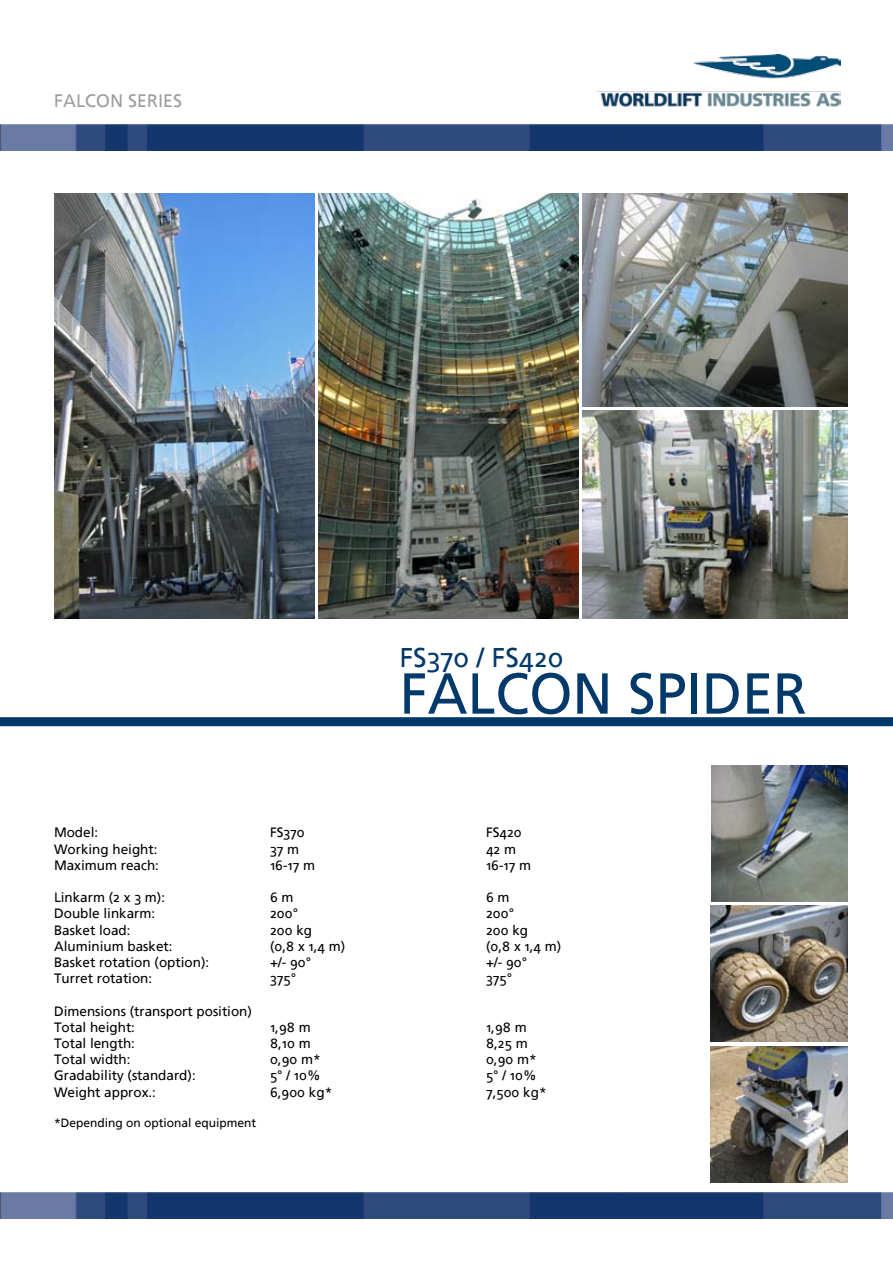
<style>
.page{position:relative;width:893px;height:1263px;background:#fff}
.page>*{position:absolute;margin:0;border:0;box-sizing:border-box;transform-origin:0 0}
.t1{font:57.75px "Frutiger Linotype";color:#01396a;scale:.96 1}
.t2{font:27px "Frutiger Linotype";color:#01396a}
.t3{font:18px "Frutiger Linotype";color:#9c9d9f}
.t4{font:13.5px/16.2px "Frutiger Linotype";color:#000}
.t5{font:12px "Frutiger Linotype";color:#000}
</style>
<div class="page">
<img style="left:0;top:125px;width:893px;height:25px">
<img style="left:0;top:1192px;width:893px;height:26px">
<img style="left:596px;top:54px;width:244px;height:53px">
<div style="left:0;top:717px;width:893px;height:9px;background:#00386a"></div>
<img style="left:319px;top:193px;width:259px;height:426px">
<img style="left:711px;top:906px;width:136px;height:136px">
<img style="left:711px;top:765px;width:136px;height:136px">
<img style="left:711px;top:1046px;width:136px;height:136px">
<img style="left:54px;top:193px;width:261px;height:426px">
<img style="left:583px;top:193px;width:264px;height:213px">
<img style="left:583px;top:410px;width:264px;height:209px">
<h3 class="t3" style="left:54px;top:89px;width:130px">FALCON SERIES</h3>
<h2 class="t2" style="left:400px;top:641px;width:165px">FS370 / FS420</h2>
<h1 class="t1" style="left:400px;top:659px;width:426px">FALCON SPIDER</h1>
<p class="t4" style="left:54px;top:824px;width:46px">Model:</p>
<p class="t4" style="left:270px;top:824px;width:36px">FS370</p>
<p class="t4" style="left:486px;top:824px;width:37px">FS420</p>
<p class="t4" style="left:54px;top:841px;width:105px">Working height:</p>
<p class="t4" style="left:270px;top:841px;width:31px">37 m</p>
<p class="t4" style="left:486px;top:841px;width:32px">42 m</p>
<p class="t4" style="left:54px;top:857px;width:107px">Maximum reach:</p>
<p class="t4" style="left:270px;top:857px;width:47px">16-17 m</p>
<p class="t4" style="left:486px;top:857px;width:47px">16-17 m</p>
<p class="t4" style="left:54px;top:889px;width:113px">Linkarm (2 x 3 m):</p>
<p class="t4" style="left:270px;top:889px;width:25px">6 m</p>
<p class="t4" style="left:486px;top:889px;width:25px">6 m</p>
<p class="t4" style="left:54px;top:905px;width:103px">Double linkarm:</p>
<p class="t4" style="left:270px;top:905px;width:30px">200°</p>
<p class="t4" style="left:486px;top:905px;width:30px">200°</p>
<p class="t4" style="left:54px;top:922px;width:78px">Basket load:</p>
<p class="t4" style="left:270px;top:922px;width:44px">200 kg</p>
<p class="t4" style="left:486px;top:922px;width:44px">200 kg</p>
<p class="t4" style="left:54px;top:938px;width:120px">Aluminium basket:</p>
<p class="t4" style="left:270px;top:938px;width:77px">(0,8 x 1,4 m)</p>
<p class="t4" style="left:486px;top:938px;width:77px">(0,8 x 1,4 m)</p>
<p class="t4" style="left:54px;top:954px;width:157px">Basket rotation (option):</p>
<p class="t4" style="left:270px;top:954px;width:43px">+/- 90°</p>
<p class="t4" style="left:486px;top:954px;width:43px">+/- 90°</p>
<p class="t4" style="left:54px;top:970px;width:100px">Turret rotation:</p>
<p class="t4" style="left:270px;top:970px;width:28px">375°</p>
<p class="t4" style="left:486px;top:970px;width:28px">375°</p>
<p class="t4" style="left:54px;top:1003px;width:200px">Dimensions (transport position)<br>Total height:</p>
<p class="t4" style="left:270px;top:1019px;width:42px">1,98 m</p>
<p class="t4" style="left:486px;top:1019px;width:42px">1,98 m</p>
<p class="t4" style="left:54px;top:1035px;width:83px">Total length:</p>
<p class="t4" style="left:270px;top:1035px;width:42px">8,10 m</p>
<p class="t4" style="left:486px;top:1035px;width:43px">8,25 m</p>
<p class="t4" style="left:54px;top:1051px;width:78px">Total width:</p>
<p class="t4" style="left:270px;top:1051px;width:52px">0,90 m*</p>
<p class="t4" style="left:486px;top:1051px;width:52px">0,90 m*</p>
<p class="t4" style="left:54px;top:1067px;width:143px">Gradability (standard):</p>
<p class="t4" style="left:270px;top:1067px;width:52px">5° / 10%</p>
<p class="t4" style="left:486px;top:1067px;width:52px">5° / 10%</p>
<p class="t4" style="left:54px;top:1084px;width:104px">Weight approx.:</p>
<p class="t4" style="left:270px;top:1084px;width:64px">6,900 kg*</p>
<p class="t4" style="left:486px;top:1084px;width:62px">7,500 kg*</p>
<p class="t5" style="left:54px;top:1116px;width:204px">*Depending on optional equipment</p>
</div>
